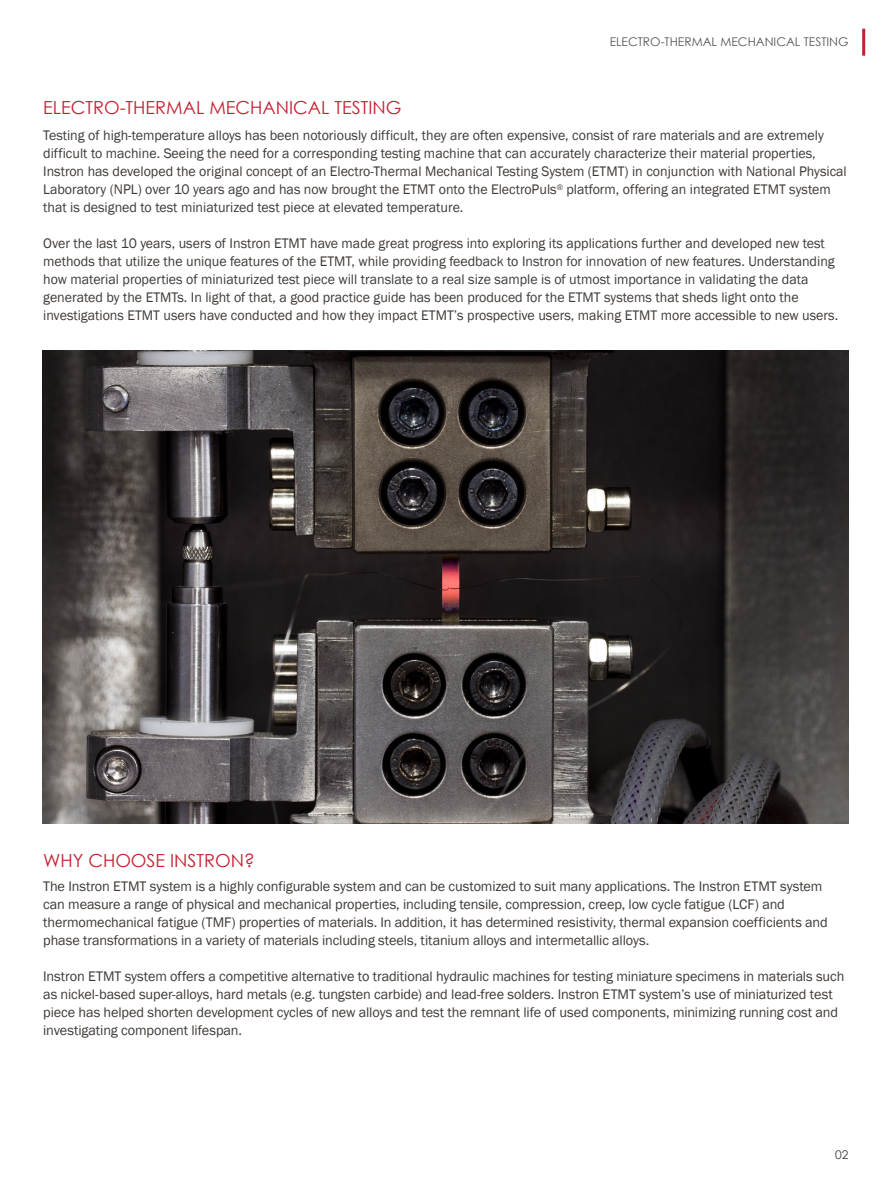
<style>
.page{position:relative;width:891px;height:1188px;background:#fff}
.page>*{position:absolute;margin:0;border:0;box-sizing:border-box;transform-origin:0 0}
.t1{font:18px "Century Gothic";color:#c32032}
.t2{font:14.25px/18px "Franklin Gothic";color:#3e3935}
.t3{font:12px "Century Gothic";color:#56565a}
.t4{font:12px "Century Gothic";color:#3e3935}
</style>
<div class="page">
<hr style="left:862px;top:29px;width:3px;height:27px;background:#c32032">
<img style="left:43px;top:350px;width:805px;height:473px">
<p class="t3" style="left:610px;top:33px;width:240px">ELECTRO-THERMAL MECHANICAL TESTING</p>
<p class="t1" style="left:43px;top:95px;width:360px">ELECTRO-THERMAL MECHANICAL TESTING</p>
<p class="t2" style="left:43px;top:127px;width:805px">Testing of high-temperature alloys has been notoriously difficult, they are often expensive, consist of rare materials and are extremely difficult to machine. Seeing the need for a corresponding testing machine that can accurately characterize their material properties, Instron has developed the original concept of an Electro-Thermal Mechanical Testing System (ETMT) in conjunction with National Physical Laboratory (NPL) over 10 years ago and has now brought the ETMT onto the ElectroPuls<sup>®</sup> platform, offering an integrated ETMT system that is designed to test miniaturized test piece at elevated temperature.</p>
<p class="t2" style="left:43px;top:235px;width:796px">Over the last 10 years, users of Instron ETMT have made great progress into exploring its applications further and developed new test methods that utilize the unique features of the ETMT, while providing feedback to Instron for innovation of new features. Understanding how material properties of miniaturized test piece will translate to a real size sample is of utmost importance in validating the data generated by the ETMTs. In light of that, a good practice guide has been produced for the ETMT systems that sheds light onto the investigations ETMT users have conducted and how they impact ETMT’s prospective users, making ETMT more accessible to new users.</p>
<p class="t1" style="left:43px;top:848px;width:213px">WHY CHOOSE INSTRON?</p>
<p class="t2" style="left:43px;top:878px;width:786px">The Instron ETMT system is a highly configurable system and can be customized to suit many applications. The Instron ETMT system can measure a range of physical and mechanical properties, including tensile, compression, creep, low cycle fatigue (LCF) and thermomechanical fatigue (TMF) properties of materials. In addition, it has determined resistivity, thermal expansion coefficients and phase transformations in a variety of materials including steels, titanium alloys and intermetallic alloys.</p>
<p class="t2" style="left:43px;top:968px;width:803px">Instron ETMT system offers a competitive alternative to traditional hydraulic machines for testing miniature specimens in materials such as nickel-based super-alloys, hard metals (e.g. tungsten carbide) and lead-free solders. Instron ETMT system’s use of miniaturized test piece has helped shorten development cycles of new alloys and test the remnant life of used components, minimizing running cost and investigating component lifespan.</p>
<p class="t4" style="left:835px;top:1146px;width:15px">02</p>
</div>
